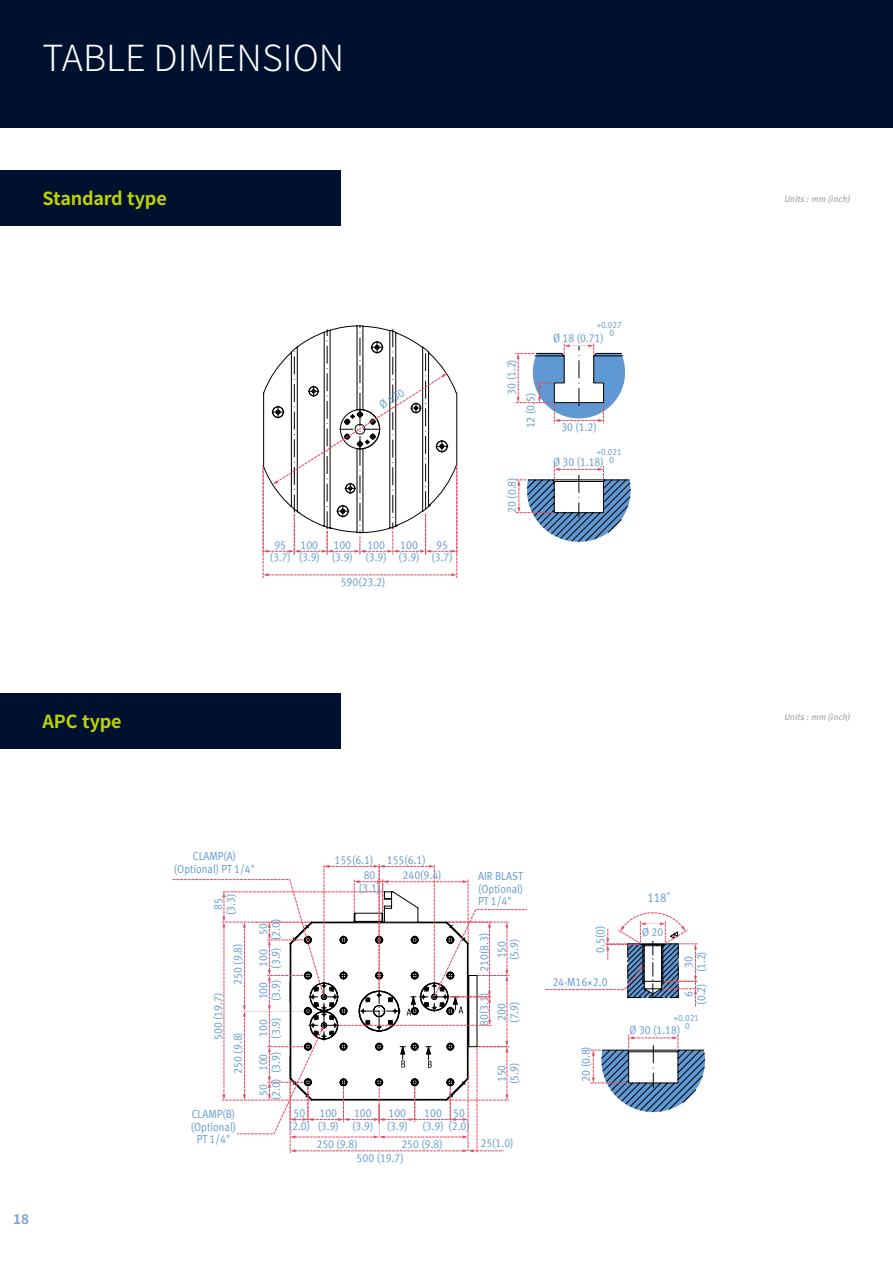
<style>
.page{position:relative;width:893px;height:1263px;background:#fff}
.page>*{position:absolute;margin:0;border:0;box-sizing:border-box;transform-origin:0 0}
.t1{font:300 36px "Noto Sans KR";color:#fff}
.t2{font:700 18px "Noto Sans KR";letter-spacing:-.015em;color:#bfd200}
.t3{font:700 13.5px "Noto Sans KR";color:#7da3d6}
.t4{font:12.9px "Meta Normal LF";color:#5f98d2;scale:.9 1}
.t5{font:11.7px/12.6px "Meta Normal LF";color:#5f98d2;scale:.9 1}
.t6{font:9.15px/8.1px "Meta Normal LF";color:#5f98d2;text-align:center;scale:.9 1}
.t7{font:italic 9px "Doosan Meta Pro";color:#9fa0a0}
</style>
<div class="page">
<div style="left:0;top:0;width:893px;height:128px;background:#00102f"></div>
<div style="left:0;top:170px;width:340px;height:55px;background:#00102f"></div>
<div style="left:0;top:693px;width:340px;height:55px;background:#00102f"></div>
<hr style="left:892px;top:528px;width:1px;height:55px;background:#00102f">
<hr style="left:892px;top:886px;width:1px;height:55px;background:#00102f">
<svg style="left:263px;top:325px;width:194px;height:253px"></svg>
<svg style="left:515px;top:342px;width:110px;height:82px"></svg>
<svg style="left:516px;top:466px;width:115px;height:76px"></svg>
<svg style="left:172px;top:864px;width:533px;height:289px"></svg>
<h1 class="t1" style="left:43px;top:38px;width:303px">TABLE DIMENSION</h1>
<h2 class="t2" style="left:43px;top:188px;width:126px">Standard type</h2>
<p class="t5" style="left:377px;top:400px;width:32px;rotate:-32deg">Ø 630</p>
<p class="t5" style="left:270px;top:538px;width:25px;text-align:center">95 (3.7)</p>
<p class="t5" style="left:431px;top:538px;width:25px;text-align:center">95 (3.7)</p>
<p class="t5" style="left:299px;top:538px;width:25px">100 (3.9)</p>
<p class="t5" style="left:332px;top:538px;width:25px">100 (3.9)</p>
<p class="t5" style="left:366px;top:538px;width:25px">100 (3.9)</p>
<p class="t5" style="left:341px;top:575px;width:51px">590(23.2)</p>
<p class="t5" style="left:398px;top:538px;width:25px">100 (3.9)</p>
<p class="t5" style="left:505px;top:395px;width:41px;rotate:-90deg">30 (1.2)</p>
<p class="t5" style="left:524px;top:428px;width:41px;rotate:-90deg">12 (0.5)</p>
<p class="t5" style="left:505px;top:513px;width:41px;rotate:-90deg">20 (0.8)</p>
<p class="t6" style="left:597px;top:321px;width:29px">+0.027<br>0</p>
<p class="t5" style="left:553px;top:331px;width:58px">Ø 18 (0.71)</p>
<p class="t5" style="left:561px;top:420px;width:41px">30 (1.2)</p>
<p class="t6" style="left:597px;top:447px;width:29px">+0.021<br>0</p>
<p class="t5" style="left:553px;top:456px;width:58px">Ø 30 (1.18)</p>
<h2 class="t2" style="left:43px;top:711px;width:81px">APC type</h2>
<p class="t3" style="left:13px;top:1211px;width:17px">18</p>
<p class="t5" style="left:174px;top:850px;width:91px;text-align:center">CLAMP(A) (Optional) PT 1/4"</p>
<p class="t5" style="left:212px;top:915px;width:25px;text-align:center;rotate:-90deg">85 (3.3)</p>
<p class="t5" style="left:257px;top:940px;width:25px;text-align:center;rotate:-90deg">50 (2.0)</p>
<p class="t5" style="left:211px;top:1040px;width:54px;rotate:-90deg">500 (19.7)</p>
<p class="t5" style="left:231px;top:985px;width:48px;rotate:-90deg">250 (9.8)</p>
<p class="t5" style="left:257px;top:968px;width:25px;rotate:-90deg">100 (3.9)</p>
<p class="t5" style="left:257px;top:1001px;width:25px;rotate:-90deg">100 (3.9)</p>
<p class="t5" style="left:257px;top:1039px;width:25px;rotate:-90deg">100 (3.9)</p>
<p class="t5" style="left:225px;top:1073px;width:48px;line-height:25.5px;rotate:-90deg">250 (9.8)<br>100</p>
<p class="t5" style="left:269px;top:1073px;width:25px;rotate:-90deg">(3.9)</p>
<p class="t5" style="left:257px;top:1100px;width:25px;text-align:center;rotate:-90deg">50 (2.0)</p>
<p class="t5" style="left:334px;top:852px;width:47px;line-height:15.5px;text-align:right">155(6.1)<br>80</p>
<p class="t5" style="left:359px;top:881px;width:25px">(3.1)</p>
<p class="t5" style="left:387px;top:853px;width:45px">155(6.1)</p>
<p class="t5" style="left:403px;top:869px;width:45px">240(9.4)</p>
<p class="t5" style="left:478px;top:869px;width:52px;text-align:justify">AIR BLAST (Optional)<br>PT 1/4"</p>
<p class="t5" style="left:477px;top:972px;width:45px;rotate:-90deg">210(8.3)</p>
<p class="t5" style="left:475px;top:1026px;width:39px;line-height:17.4px;text-align:center;rotate:-90deg">80(3.1)<br>200</p>
<p class="t5" style="left:507px;top:1023px;width:25px;rotate:-90deg">(7.9)</p>
<p class="t5" style="left:495px;top:960px;width:25px;rotate:-90deg">150 (5.9)</p>
<p class="t5" style="left:495px;top:1084px;width:25px;rotate:-90deg">150 (5.9)</p>
<p class="t5" style="left:594px;top:953px;width:32px;rotate:-90deg">0.5(0)</p>
<p class="t5" style="left:552px;top:976px;width:63px">24-M16×2.0</p>
<p class="t5" style="left:579px;top:1082px;width:41px;rotate:-90deg">20 (0.8)</p>
<p class="t4" style="left:647px;top:890px;width:27px">118˚</p>
<p class="t5" style="left:642px;top:925px;width:25px">Ø 20</p>
<p class="t5" style="left:682px;top:972px;width:25px;text-align:center;rotate:-90deg">30 (1.2)</p>
<p class="t5" style="left:682px;top:1005px;width:25px;text-align:center;rotate:-90deg">6 (0.2)</p>
<p class="t6" style="left:674px;top:1013px;width:29px">+0.021<br>0</p>
<p class="t5" style="left:630px;top:1023px;width:58px">Ø 30 (1.18)</p>
<p class="t5" style="left:191px;top:1108px;width:52px;text-align:center">CLAMP(B) (Optional)<br>PT 1/4"</p>
<p class="t5" style="left:289px;top:1106px;width:25px;line-height:13.5px;text-align:center">50 (2.0)</p>
<p class="t5" style="left:422px;top:1106px;width:54px;line-height:13.5px;text-indent:31px">50 (3.9) (2.0)</p>
<p class="t5" style="left:318px;top:1106px;width:25px;line-height:13.5px">100 (3.9)</p>
<p class="t5" style="left:357px;top:1137px;width:54px;line-height:13.4px;text-indent:-40px">250 (9.8)<br>500 (19.7)</p>
<p class="t5" style="left:401px;top:1138px;width:47px">250 (9.8)</p>
<p class="t5" style="left:481px;top:1136px;width:38px">25(1.0)</p>
<p class="t5" style="left:352px;top:1106px;width:25px;line-height:13.5px">100 (3.9)</p>
<p class="t5" style="left:387px;top:1106px;width:25px;line-height:13.5px">100 (3.9)</p>
<p class="t5" style="left:424px;top:1106px;width:21px">100</p>
<p class="t7" style="left:784px;top:194px;width:68px">Units : mm (inch)</p>
<p class="t7" style="left:784px;top:711px;width:68px">Units : mm (inch)</p>
</div>
